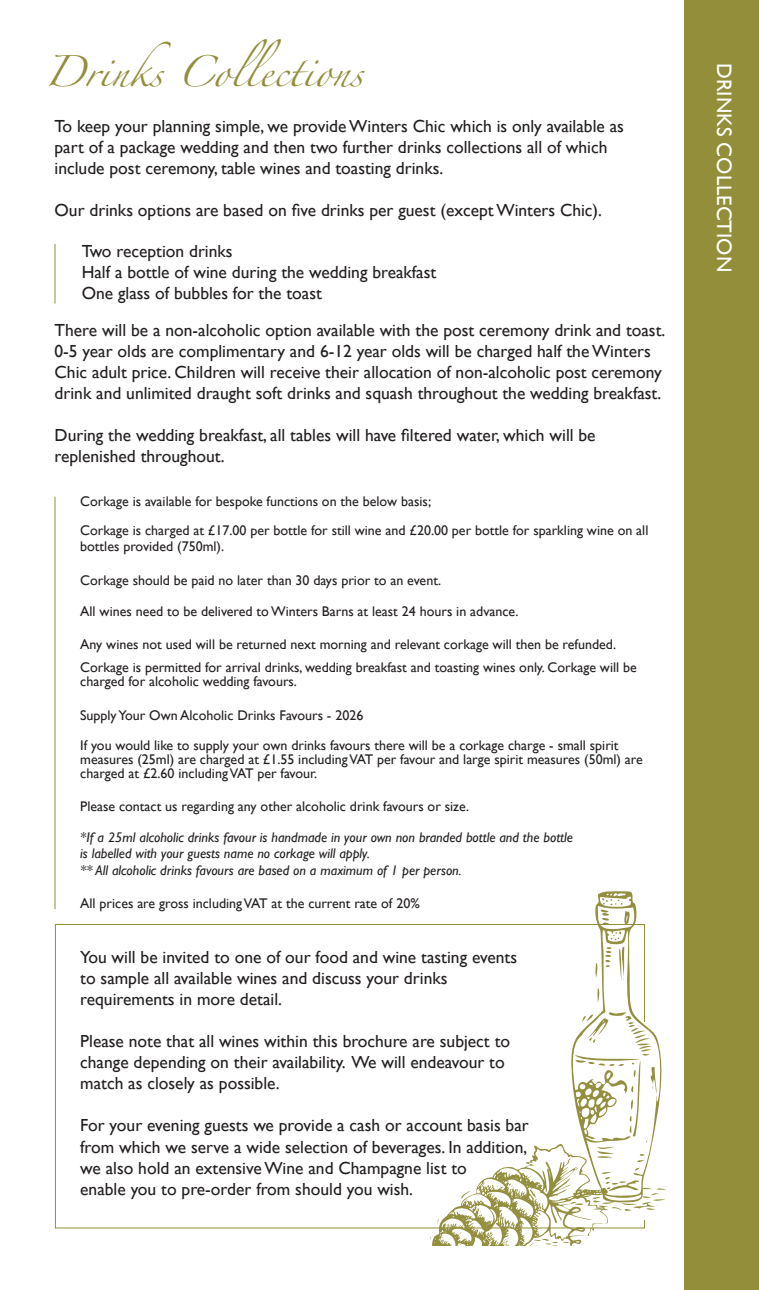
<style>
.page{position:relative;width:759px;height:1290px;background:#fff}
.page>*{position:absolute;margin:0;border:0;box-sizing:border-box;transform-origin:0 0}
.t1{font:28px "Zapfino";color:#928e3a}
.t2{font:21px "Gill Sans";color:#fff}
.t3{font:17.5px/21px "Gill Sans";color:#231f20}
.t4{font:14px "Gill Sans";color:#231f20}
.t5{font:italic 14px "Gill Sans";color:#231f20}
</style>
<div class="page">
<svg style="left:430px;top:891px;width:236px;height:355px"></svg>
<hr style="left:55px;top:244px;width:1px;height:59px;background:#928e3a">
<hr style="left:55px;top:497px;width:1px;height:412px;background:#928e3a">
<div style="left:685px;top:0;width:74px;height:1290px;background:#928e3a"></div>
<p class="t1" style="left:45px;top:60px;width:320px">Drinks Collections</p>
<p class="t3" style="left:55px;top:115px;width:571px">To keep your planning simple, we provide Winters Chic which is only available as part of a package wedding and then two further drinks collections all of which include post ceremony, table wines and toasting drinks.</p>
<p class="t3" style="left:55px;top:199px;width:549px">Our drinks options are based on five drinks per guest (except Winters Chic).</p>
<p class="t3" style="left:82px;top:241px;width:152px">Two reception drinks</p>
<p class="t3" style="left:82px;top:262px;width:356px">Half a bottle of wine during the wedding breakfast</p>
<p class="t3" style="left:82px;top:283px;width:242px">One glass of bubbles for the toast</p>
<p class="t3" style="left:55px;top:320px;width:612px">There will be a non-alcoholic option available with the post ceremony drink and toast.<br>0-5 year olds are complimentary and 6-12 year olds will be charged half the Winters Chic adult price. Children will receive their allocation of non-alcoholic post ceremony drink and unlimited draught soft drinks and squash throughout the wedding breakfast.</p>
<p class="t3" style="left:55px;top:425px;width:543px">During the wedding breakfast, all tables will have filtered water, which will be</p>
<p class="t3" style="left:55px;top:446px;width:171px">replenished throughout.</p>
<p class="t4" style="left:80px;top:493px;width:352px">Corkage is available for bespoke functions on the below basis;</p>
<p class="t4" style="left:80px;top:522px;width:570px">Corkage is charged at £17.00 per bottle for still wine and £20.00 per bottle for sparkling wine on all</p>
<p class="t4" style="left:80px;top:538px;width:145px">bottles provided (750ml).</p>
<p class="t4" style="left:80px;top:572px;width:362px">Corkage should be paid no later than 30 days prior to an event.</p>
<p class="t4" style="left:80px;top:602px;width:440px">All wines need to be delivered to Winters Barns at least 24 hours in advance.</p>
<p class="t4" style="left:80px;top:636px;width:537px">Any wines not used will be returned next morning and relevant corkage will then be refunded.</p>
<p class="t4" style="left:80px;top:659px;width:558px">Corkage is permitted for arrival drinks, wedding breakfast and toasting wines only. Corkage will be</p>
<p class="t4" style="left:80px;top:673px;width:218px">charged for alcoholic wedding favours.</p>
<p class="t4" style="left:80px;top:706px;width:285px">Supply Your Own Alcoholic Drinks Favours - 2026</p>
<p class="t4" style="left:80px;top:737px;width:540px">If you would like to supply your own drinks favours there will be a corkage charge - small spirit</p>
<p class="t4" style="left:80px;top:751px;width:564px">measures (25ml) are charged at £1.55 including VAT per favour and large spirit measures (50ml) are</p>
<p class="t4" style="left:80px;top:765px;width:239px">charged at £2.60 including VAT per favour.</p>
<p class="t4" style="left:80px;top:798px;width:390px">Please contact us regarding any other alcoholic drink favours or size.</p>
<p class="t5" style="left:80px;top:829px;width:494px">*If a 25ml alcoholic drinks favour is handmade in your own non branded bottle and the bottle</p>
<p class="t5" style="left:80px;top:846px;width:291px">is labelled with your guests name no corkage will apply.</p>
<p class="t5" style="left:80px;top:862px;width:383px">** All alcoholic drinks favours are based on a maximum of 1 per person.</p>
<p class="t4" style="left:80px;top:895px;width:341px">All prices are gross including VAT at the current rate of 20%</p>
<p class="t3" style="left:80px;top:947px;width:438px">You will be invited to one of our food and wine tasting events to sample all available wines and discuss your drinks</p>
<p class="t3" style="left:80px;top:989px;width:203px">requirements in more detail.</p>
<p class="t3" style="left:80px;top:1031px;width:431px">Please note that all wines within this brochure are subject to change depending on their availability. We will endeavour to match as closely as possible.</p>
<p class="t3" style="left:80px;top:1115px;width:450px;text-align:justify">For your evening guests we provide a cash or account basis bar from which we serve a wide selection of beverages. In addition, we also hold an extensive Wine and Champagne list to</p>
<p class="t3" style="left:80px;top:1178px;width:334px">enable you to pre-order from should you wish.</p>
<p class="t2" style="left:737px;top:63px;width:211px;rotate:90deg">DRINKS COLLECTION</p>
</div>
